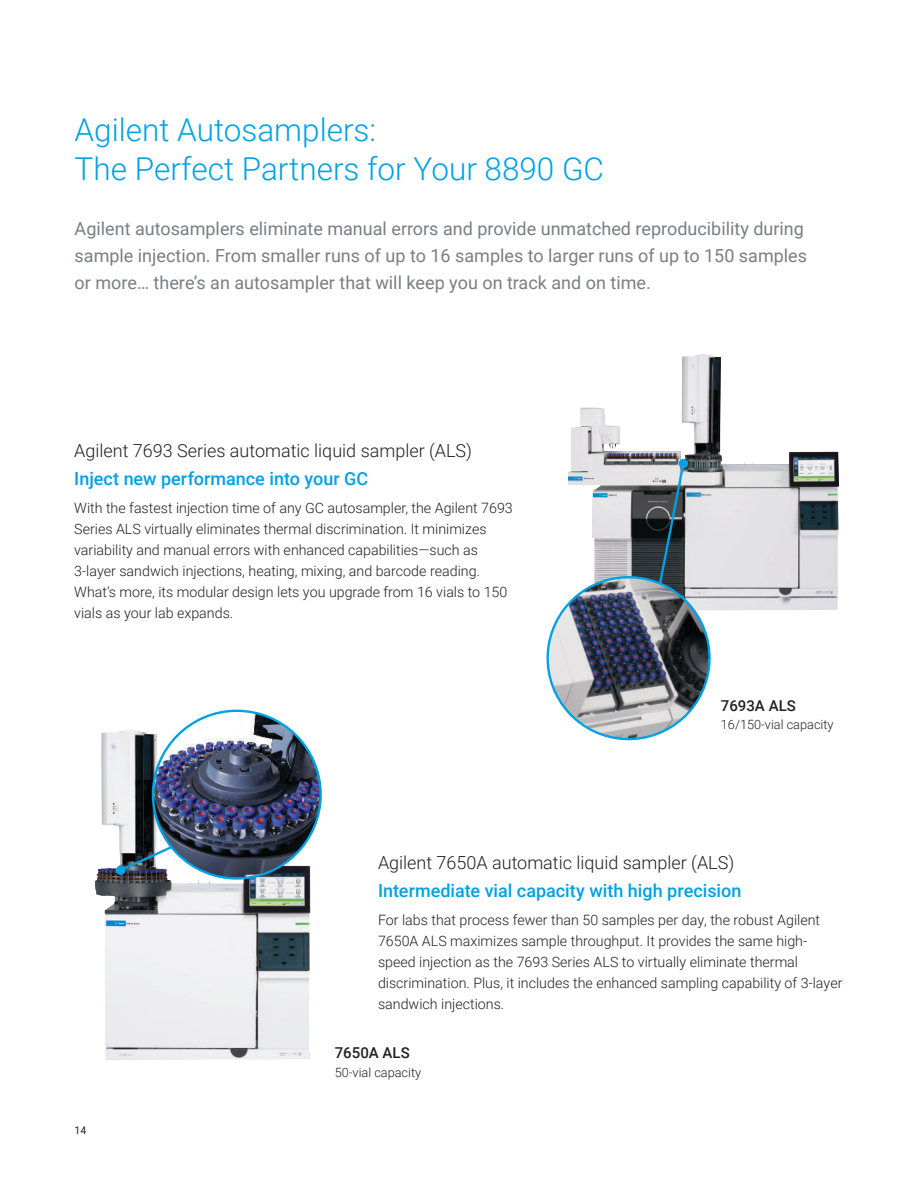
<style>
.page{position:relative;width:918px;height:1188px;background:#fff}
.page>*{position:absolute;margin:0;border:0;box-sizing:border-box;transform-origin:0 0}
.t1{font:300 31.5px/39px "Roboto";color:#00a1e4}
.t2{font:18px/27px "Roboto";color:#797e83}
.t3{font:300 18px "Roboto";color:#231f20}
.t4{font:500 18px "Roboto";color:#00a1e4}
.t5{font:500 15px "Roboto";color:#231f20}
.t6{font:300 14.25px/21px "Roboto";color:#231f20}
.t7{font:300 12.75px "Roboto";color:#231f20}
.t8{font:10.5px "Roboto";color:#231f20}
</style>
<div class="page">
<img style="left:571px;top:355px;width:266px;height:255px">
<img style="left:95px;top:731px;width:215px;height:328px">
<svg style="left:115px;top:816px;width:38px;height:60px"></svg>
<img style="left:153px;top:711px;width:168px;height:167px">
<svg style="left:546px;top:459px;width:172px;height:282px"></svg>
<h1 class="t1" style="left:75px;top:113px;width:531px">Agilent Autosamplers:<br>The Perfect Partners for Your 8890 GC</h1>
<p class="t2" style="left:75px;top:217px;width:734px">Agilent autosamplers eliminate manual errors and provide unmatched reproducibility during sample injection. From smaller runs of up to 16 samples to larger runs of up to 150 samples or more… there’s an autosampler that will keep you on track and on time.</p>
<p class="t3" style="left:74px;top:443px;width:399px">Agilent 7693 Series automatic liquid sampler (ALS)</p>
<p class="t4" style="left:74px;top:471px;width:296px">Inject new performance into your GC</p>
<p class="t6" style="left:74px;top:498px;width:440px">With the fastest injection time of any GC autosampler, the Agilent 7693<br>Series ALS virtually eliminates thermal discrimination. It minimizes variability and manual errors with enhanced capabilities—such as 3-layer sandwich injections, heating, mixing, and barcode reading.<br>What’s more, its modular design lets you upgrade from 16 vials to 150 vials as your lab expands.</p>
<p class="t5" style="left:721px;top:699px;width:76px">7693A ALS</p>
<p class="t7" style="left:721px;top:719px;width:114px">16/150-vial capacity</p>
<p class="t3" style="left:378px;top:855px;width:358px">Agilent 7650A automatic liquid sampler (ALS)</p>
<p class="t4" style="left:378px;top:883px;width:365px">Intermediate vial capacity with high precision</p>
<p class="t6" style="left:378px;top:910px;width:466px">For labs that process fewer than 50 samples per day, the robust Agilent 7650A ALS maximizes sample throughput. It provides the same high&shy;speed injection as the 7693 Series ALS to virtually eliminate thermal discrimination. Plus, it includes the enhanced sampling capability of 3-layer sandwich injections.</p>
<p class="t8" style="left:75px;top:1126px;width:13px">14</p>
<p class="t5" style="left:335px;top:1046px;width:76px">7650A ALS</p>
<p class="t7" style="left:335px;top:1067px;width:88px">50-vial capacity</p>
</div>
